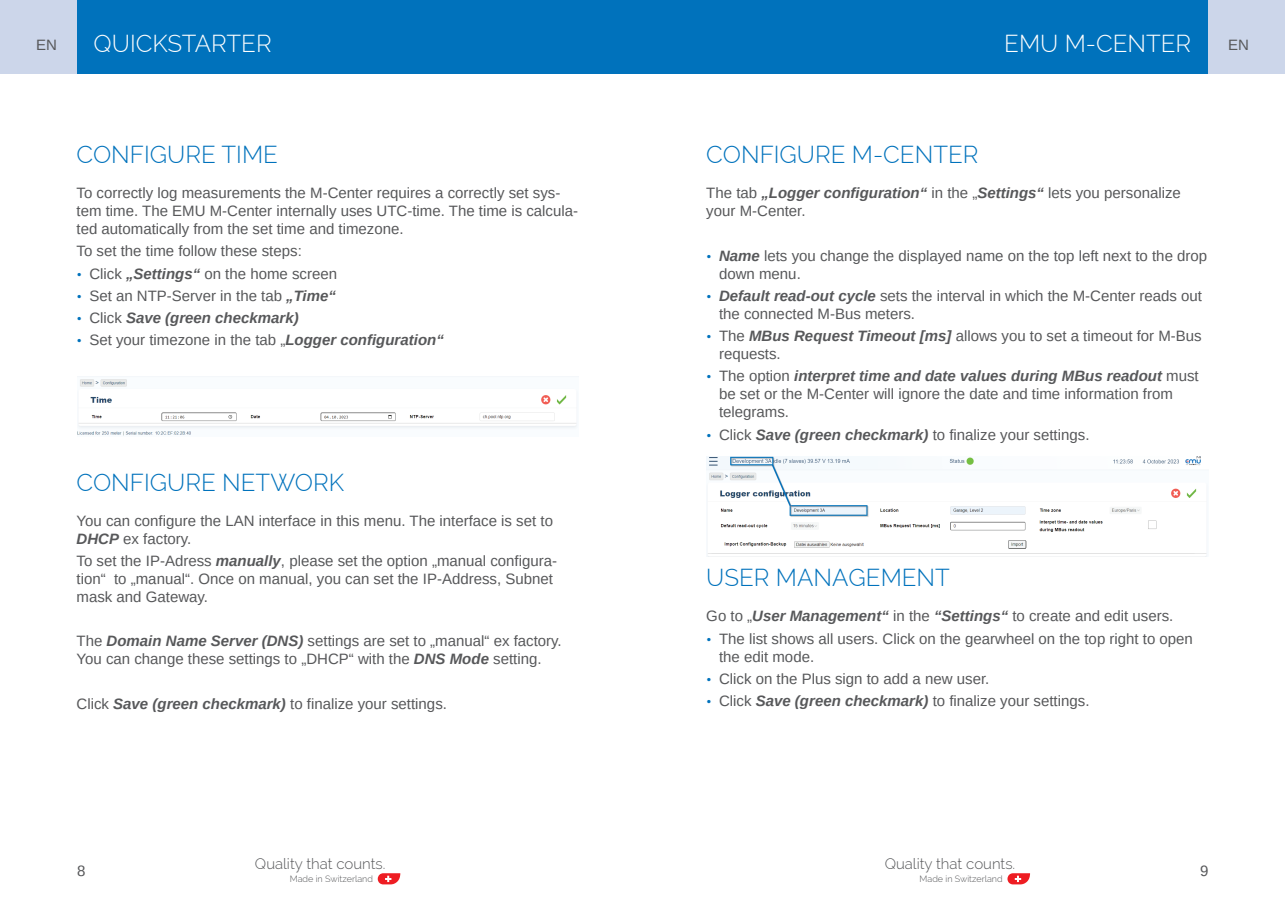
<style>
.page{position:relative;width:1285px;height:919px;background:#fff}
.page>*{position:absolute;margin:0;border:0;box-sizing:border-box;transform-origin:0 0}
.t1{font:300 24px "Raleway";color:#0072bc}
.t2{font:300 24px "Raleway";color:#fff}
.t3{font:15px/18px "Arimo";color:#57585a}
.t4{font:300 15px "Raleway";color:#57585a}
.t5{font:italic 700 15px "Arimo";color:#57585a}
.t6{font:300 9px "Raleway";color:#57585a}
.s1{font-family:"Rubik";color:#0072bc}
.s2{font-weight:700;font-style:italic}
.s3{font-family:"Rubik";font-weight:400;font-style:normal;color:#0072bc}
.s4{font-weight:400;font-style:normal}
</style>
<div class="page">
<div style="left:642px;top:0;width:642px;height:74px;background:#0072bc"></div>
<div style="left:0;top:0;width:642px;height:74px;background:#0072bc"></div>
<svg style="left:1007px;top:873px;width:22px;height:11px"></svg>
<svg style="left:377px;top:873px;width:23px;height:11px"></svg>
<div style="left:0;top:0;width:77px;height:74px;background:#ccd6ea"></div>
<div style="left:1208px;top:0;width:76px;height:74px;background:#ccd6ea"></div>
<img style="left:77px;top:376px;width:501px;height:60px">
<img style="left:706px;top:456px;width:501px;height:100px">
<h1 class="t2" style="left:94px;top:30px;width:180px">QUICKSTARTER</h1>
<h1 class="t2" style="left:1004px;top:30px;width:188px">EMU M-CENTER</h1>
<p class="t3" style="left:36px;top:36px;width:22px">EN</p>
<p class="t3" style="left:1227px;top:36px;width:22px">EN</p>
<h1 class="t1" style="left:77px;top:140px;width:203px">CONFIGURE TIME</h1>
<p class="t3" style="left:77px;top:184px;width:503px">To correctly log measurements the M-Center requires a correctly set sys&shy;tem time. The EMU M-Center internally uses UTC-time. The time is calcula&shy;ted automatically from the set time and timezone.</p>
<p class="t3" style="left:77px;top:242px;width:227px">To set the time follow these steps:</p>
<p class="t3" style="left:77px;top:264px;width:262px"><span class="s1">•</span> Click <span class="s2">„Settings“</span> on the home screen</p>
<p class="t3" style="left:77px;top:287px;width:261px"><span class="s1">•</span> Set an NTP-Server in the tab <span class="s2">„Time“</span></p>
<p class="t5" style="left:77px;top:307px;width:223px"><span class="s3">•</span> <span class="s4">Click</span> Save (green checkmark)</p>
<p class="t3" style="left:77px;top:331px;width:369px"><span class="s1">•</span> Set your timezone in the tab „<span class="s2">Logger configuration“</span></p>
<h1 class="t1" style="left:77px;top:468px;width:269px">CONFIGURE NETWORK</h1>
<p class="t3" style="left:77px;top:511px;width:478px">You can configure the LAN interface in this menu. The interface is set to<br><span class="s2">DHCP</span> ex factory.</p>
<p class="t3" style="left:77px;top:552px;width:482px">To set the IP-Adress <span class="s2">manually</span>, please set the option „manual configura&shy;tion“ to „manual“. Once on manual, you can set the IP-Address, Subnet mask and Gateway.</p>
<p class="t3" style="left:77px;top:632px;width:486px">The <span class="s2">Domain Name Server (DNS)</span> settings are set to „manual“ ex factory.<br>You can change these settings to „DHCP“ with the <span class="s2">DNS Mode</span> setting.</p>
<p class="t3" style="left:77px;top:695px;width:372px">Click <span class="s2">Save (green checkmark)</span> to finalize your settings.</p>
<h1 class="t1" style="left:706px;top:140px;width:274px">CONFIGURE M-CENTER</h1>
<p class="t3" style="left:706px;top:184px;width:476px">The tab <span class="s2">„Logger configuration“</span> in the „<span class="s2">Settings“</span> lets you personalize your M-Center.</p>
<p class="t3" style="left:719px;top:246px;width:489px;text-indent:-13px"><span class="s1">•</span> <span class="s2">Name</span> lets you change the displayed name on the top left next to the drop down menu.</p>
<p class="t3" style="left:719px;top:287px;width:484px;text-indent:-13px"><span class="s1">•</span> <span class="s2">Default read-out cycle</span> sets the interval in which the M-Center reads out the connected M-Bus meters.</p>
<p class="t3" style="left:719px;top:327px;width:484px;text-indent:-13px"><span class="s1">•</span> The <span class="s2">MBus Request Timeout [ms]</span> allows you to set a timeout for M-Bus requests.</p>
<p class="t3" style="left:719px;top:367px;width:481px;text-indent:-13px"><span class="s1">•</span> The option <span class="s2">interpret time and date values during MBus readout</span> must be set or the M-Center will ignore the date and time information from telegrams.</p>
<p class="t3" style="left:706px;top:425px;width:384px"><span class="s1">•</span> Click <span class="s2">Save (green checkmark)</span> to finalize your settings.</p>
<h1 class="t1" style="left:706px;top:564px;width:245px">USER MANAGEMENT</h1>
<p class="t3" style="left:706px;top:607px;width:468px">Go to „<span class="s2">User Management“</span> in the <span class="s2">“Settings“</span> to create and edit users.</p>
<p class="t3" style="left:719px;top:629px;width:475px;text-indent:-13px"><span class="s1">•</span> The list shows all users. Click on the gearwheel on the top right to open the edit mode.</p>
<p class="t3" style="left:706px;top:670px;width:284px"><span class="s1">•</span> Click on the Plus sign to add a new user.</p>
<p class="t3" style="left:706px;top:692px;width:384px"><span class="s1">•</span> Click <span class="s2">Save (green checkmark)</span> to finalize your settings.</p>
<p class="t4" style="left:255px;top:854px;width:132px">QUALITY THAT COUNTS.</p>
<p class="t6" style="left:290px;top:873px;width:85px">MADE IN SWITZERLAND</p>
<p class="t4" style="left:884px;top:854px;width:132px">QUALITY THAT COUNTS.</p>
<p class="t6" style="left:919px;top:873px;width:85px">MADE IN SWITZERLAND</p>
<p class="t3" style="left:77px;top:862px;width:10px">8</p>
<p class="t3" style="left:1199px;top:862px;width:10px">9</p>
</div>
